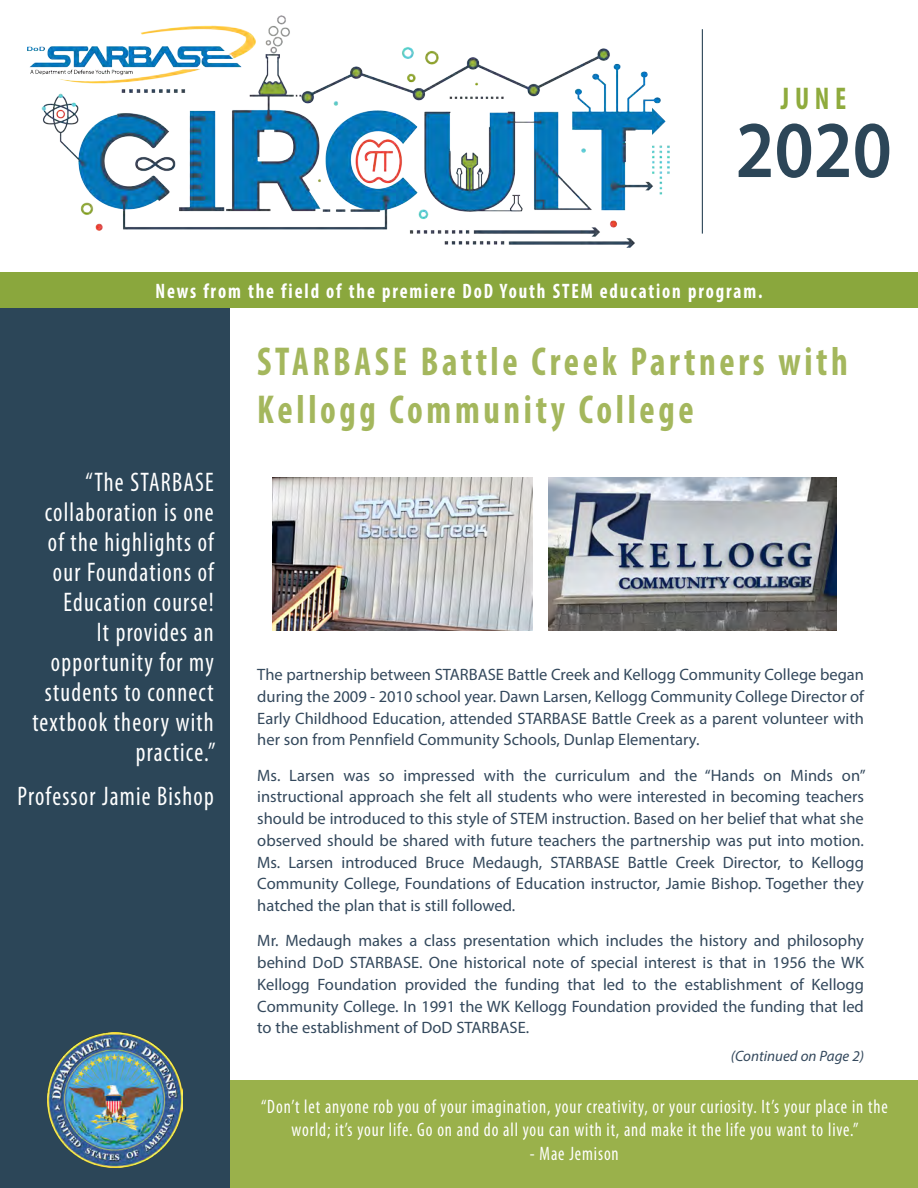
<style>
.page{position:relative;width:918px;height:1188px;background:#fff}
.page>*{position:absolute;margin:0;border:0;box-sizing:border-box;transform-origin:0 0}
.t1{font:600 81px "Myriad Pro";color:#2c4658;scale:.9 1}
.Article_Title{font:700 condensed 40.5px/48px "Myriad Pro";letter-spacing:.1em;color:#a4b75d;scale:.9 1}
.t2{font:700 condensed 31.5px "Myriad Pro";color:#8fab3d;scale:.9 1}
.Front_Page_Quote{font:condensed 27px/30px "Myriad Pro";letter-spacing:.05em;color:#fff;text-align:right;scale:.9 1}
.Table_-_Normal{font:700 condensed 21px "Myriad Pro";letter-spacing:.1em;color:#fff;scale:.9 1}
.Front_Page_Quote-2{font:condensed 19.5px/23.5px "Myriad Pro";letter-spacing:.05em;color:#fff;text-align:center;scale:.9 1}
.Article_Text{font:16.5px/21.8px "Myriad Pro";color:#33485c;text-align:justify}
.Body_Paragraphs{font:italic 15px "Myriad Pro";color:#33485c}
</style>
<div class="page">
<div style="left:0;top:308px;width:230px;height:880px;background:#2c4658"></div>
<img style="left:47px;top:1033px;width:135px;height:135px">
<div style="left:230px;top:1080px;width:688px;height:108px;background:#9ab14b"></div>
<div style="left:0;top:272px;width:918px;height:36px;background:#8aa73d"></div>
<hr style="left:702px;top:29px;width:1px;height:205px;background:#2c4658">
<img style="left:27px;top:15px;width:642px;height:233px">
<img style="left:549px;top:478px;width:288px;height:153px">
<img style="left:272px;top:478px;width:260px;height:153px">
<p class="t2" style="left:781px;top:79px;width:74px">JUNE</p>
<p class="t1" style="left:736px;top:98px;width:175px">2020</p>
<p class="Table_-_Normal" style="left:155px;top:278px;width:676px">News from the field of the premiere DoD Youth STEM education program.</p>
<p class="Front_Page_Quote" style="left:32px;top:467px;width:205px">“The STARBASE collaboration is one of the highlights of our Foundations of<br>Education course!<br>It provides an opportunity for my students to connect textbook theory with practice.”</p>
<p class="Front_Page_Quote" style="left:17px;top:781px;width:220px">Professor Jamie Bishop</p>
<p class="Article_Title" style="left:257px;top:336px;width:658px">STARBASE Battle Creek Partners with<br>Kellogg Community College</p>
<p class="Article_Text" style="left:257px;top:664px;width:608px">The partnership between STARBASE Battle Creek and Kellogg Community College began during the 2009 - 2010 school year. Dawn Larsen, Kellogg Community College Director of Early Childhood Education, attended STARBASE Battle Creek as a parent volunteer with her son from Pennfield Community Schools, Dunlap Elementary.</p>
<p class="Article_Text" style="left:257px;top:764px;width:610px">Ms. Larsen was so impressed with the curriculum and the “Hands on Minds on” instructional approach she felt all students who were interested in becoming teachers should be introduced to this style of STEM instruction. Based on her belief that what she observed should be shared with future teachers the partnership was put into motion.<br>Ms. Larsen introduced Bruce Medaugh, STARBASE Battle Creek Director, to Kellogg Community College, Foundations of Education instructor, Jamie Bishop. Together they hatched the plan that is still followed.</p>
<p class="Article_Text" style="left:257px;top:930px;width:608px">Mr. Medaugh makes a class presentation which includes the history and philosophy behind DoD STARBASE. One historical note of special interest is that in 1956 the WK Kellogg Foundation provided the funding that led to the establishment of Kellogg Community College. In 1991 the WK Kellogg Foundation provided the funding that led to the establishment of DoD STARBASE.</p>
<p class="Body_Paragraphs" style="left:731px;top:1047px;width:135px">(Continued on Page 2)</p>
<p class="Front_Page_Quote-2" style="left:261px;top:1094px;width:698px">“Don’t let anyone rob you of your imagination, your creativity, or your curiosity. It’s your place in the world; it’s your life. Go on and do all you can with it, and make it the life you want to live.”</p>
<p class="Front_Page_Quote-2" style="left:530px;top:1141px;width:100px">- Mae Jemison</p>
</div>
